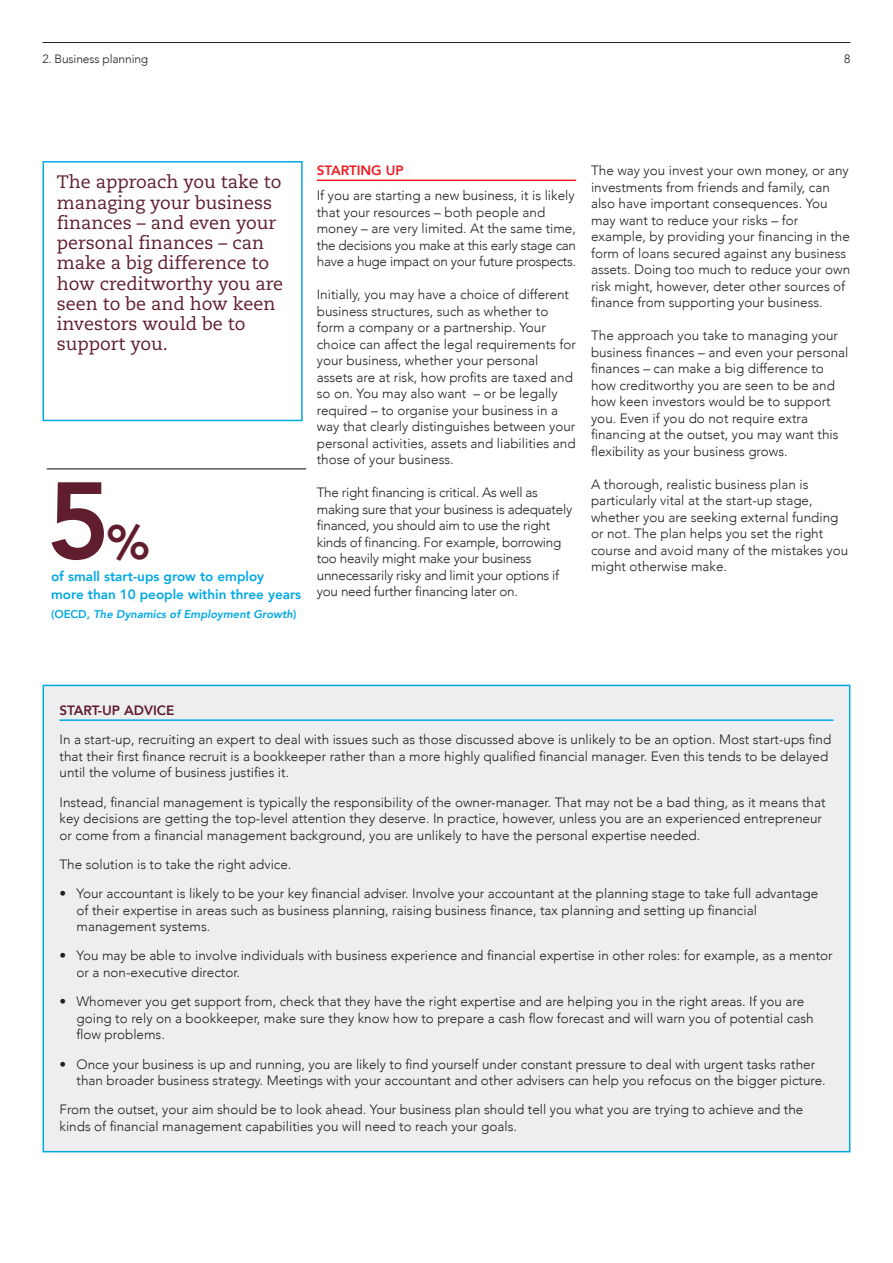
<style>
.page{position:relative;width:893px;height:1263px;background:#fff}
.page>*{position:absolute;margin:0;border:0;box-sizing:border-box;transform-origin:0 0}
.t1{font:800 108px "Avenir";color:#5f1d2d}
.t2{font:800 48px "Avenir";color:#5f1d2d}
.Box_Pull_Quote{font:18px/20.2px "Caecilia";color:#5f1d2d}
.Box_text{font:300 13.5px/16.5px "Avenir";color:#231f20}
.Body_text{font:300 13.5px/16.5px "Avenir";color:#231f20}
.Body_text-2{font:300 13.5px/16.5px "Avenir";letter-spacing:-.02em;color:#231f20}
.Text{font:800 13.5px/18px "Avenir";color:#00a8e4}
.Box_Header{font:800 13.5px "Avenir";color:#5f1d2d}
.t3{font:800 13.5px "Avenir";color:#ee1d23}
.Running_head_Col2{font:300 12px "Avenir";letter-spacing:-.01em;color:#231f20}
.Folio{font:300 12px "Avenir";color:#231f20}
.Text-2{font:italic 800 11.25px "Avenir";color:#00a8e4}
.s1{font-style:normal}
</style>
<div class="page">
<hr style="left:43px;top:42px;width:807px;height:1px;background:#231f20">
<div style="left:43px;top:685px;width:807px;height:467px;background:#edeeef;border:2px solid #00a8e4"></div>
<hr style="left:60px;top:719px;width:773px;height:2px;background:#00a8e4">
<div style="left:43px;top:161px;width:260px;height:260px;border:2px solid #00a8e4"></div>
<hr style="left:317px;top:180px;width:259px;height:1px;background:#ee1d23">
<hr style="left:47px;top:468px;width:259px;height:1px;background:#231f20">
<p class="Running_head_Col2" style="left:43px;top:52px;width:107px">2. Business planning</p>
<p class="Folio" style="left:844px;top:52px;width:8px">8</p>
<p class="Box_Pull_Quote" style="left:57px;top:172px;width:228px">The approach you take to managing your business finances – and even your personal finances – can make a big difference to how creditworthy you are seen to be and how keen investors would be to support you.</p>
<p class="t1" style="left:47px;top:437px;width:65px">5</p>
<p class="t2" style="left:106px;top:505px;width:45px">%</p>
<p class="Text" style="left:51px;top:567px;width:252px">of small start-ups grow to employ<br>more than 10 people within three years</p>
<p class="Text-2" style="left:51px;top:607px;width:247px"><span class="s1">(OECD,</span> The Dynamics of Employment Growth<span class="s1">)</span></p>
<p class="t3" style="left:317px;top:160px;width:89px">STARTING UP</p>
<p class="Body_text" style="left:317px;top:187px;width:261px">If you are starting a new business, it is likely that your resources – both people and money – are very limited. At the same time, the decisions you make at this early stage can have a huge impact on your future prospects.</p>
<p class="Body_text" style="left:317px;top:286px;width:261px">Initially, you may have a choice of different business structures, such as whether to form a company or a partnership. Your choice can affect the legal requirements for your business, whether your personal assets are at risk, how profits are taxed and so on. You may also want – or be legally required – to organise your business in a way that clearly distinguishes between your personal activities, assets and liabilities and those of your business.</p>
<p class="Body_text-2" style="left:317px;top:484px;width:257px">The right financing is critical. As well as making sure that your business is adequately financed, you should aim to use the right kinds of financing. For example, borrowing too heavily might make your business unnecessarily risky and limit your options if you need further financing later on.</p>
<p class="Body_text" style="left:591px;top:162px;width:261px">The way you invest your own money, or any investments from friends and family, can also have important consequences. You may want to reduce your risks – for example, by providing your financing in the form of loans secured against any business assets. Doing too much to reduce your own risk might, however, deter other sources of finance from supporting your business.</p>
<p class="Body_text" style="left:591px;top:327px;width:259px">The approach you take to managing your business finances – and even your personal finances – can make a big difference to how creditworthy you are seen to be and how keen investors would be to support you. Even if you do not require extra financing at the outset, you may want this flexibility as your business grows.</p>
<p class="Body_text" style="left:591px;top:476px;width:259px">A thorough, realistic business plan is particularly vital at the start-up stage, whether you are seeking external funding or not. The plan helps you set the right course and avoid many of the mistakes you</p>
<p class="Body_text" style="left:591px;top:558px;width:138px">might otherwise make.</p>
<p class="Box_Header" style="left:60px;top:700px;width:116px">START-UP ADVICE</p>
<p class="Box_text" style="left:60px;top:731px;width:773px">In a start-up, recruiting an expert to deal with issues such as those discussed above is unlikely to be an option. Most start-ups find that their first finance recruit is a bookkeeper rather than a more highly qualified financial manager. Even this tends to be delayed until the volume of business justifies it.</p>
<p class="Box_text" style="left:60px;top:794px;width:767px">Instead, financial management is typically the responsibility of the owner-manager. That may not be a bad thing, as it means that key decisions are getting the top-level attention they deserve. In practice, however, unless you are an experienced entrepreneur or come from a financial management background, you are unlikely to have the personal expertise needed.</p>
<p class="Box_text" style="left:60px;top:856px;width:233px">The solution is to take the right advice.</p>
<p class="Box_text" style="left:77px;top:885px;width:743px;text-indent:-17px">• Your accountant is likely to be your key financial adviser. Involve your accountant at the planning stage to take full advantage of their expertise in areas such as business planning, raising business finance, tax planning and setting up financial management systems.</p>
<p class="Box_text" style="left:77px;top:947px;width:758px;text-indent:-17px">• You may be able to involve individuals with business experience and financial expertise in other roles: for example, as a mentor or a non-executive director.</p>
<p class="Box_text" style="left:77px;top:993px;width:739px;text-indent:-17px">• Whomever you get support from, check that they have the right expertise and are helping you in the right areas. If you are going to rely on a bookkeeper, make sure they know how to prepare a cash flow forecast and will warn you of potential cash flow problems.</p>
<p class="Box_text" style="left:77px;top:1055px;width:751px;text-indent:-17px">• Once your business is up and running, you are likely to find yourself under constant pressure to deal with urgent tasks rather than broader business strategy. Meetings with your accountant and other advisers can help you refocus on the bigger picture.</p>
<p class="Box_text" style="left:60px;top:1101px;width:745px">From the outset, your aim should be to look ahead. Your business plan should tell you what you are trying to achieve and the kinds of financial management capabilities you will need to reach your goals.</p>
</div>
